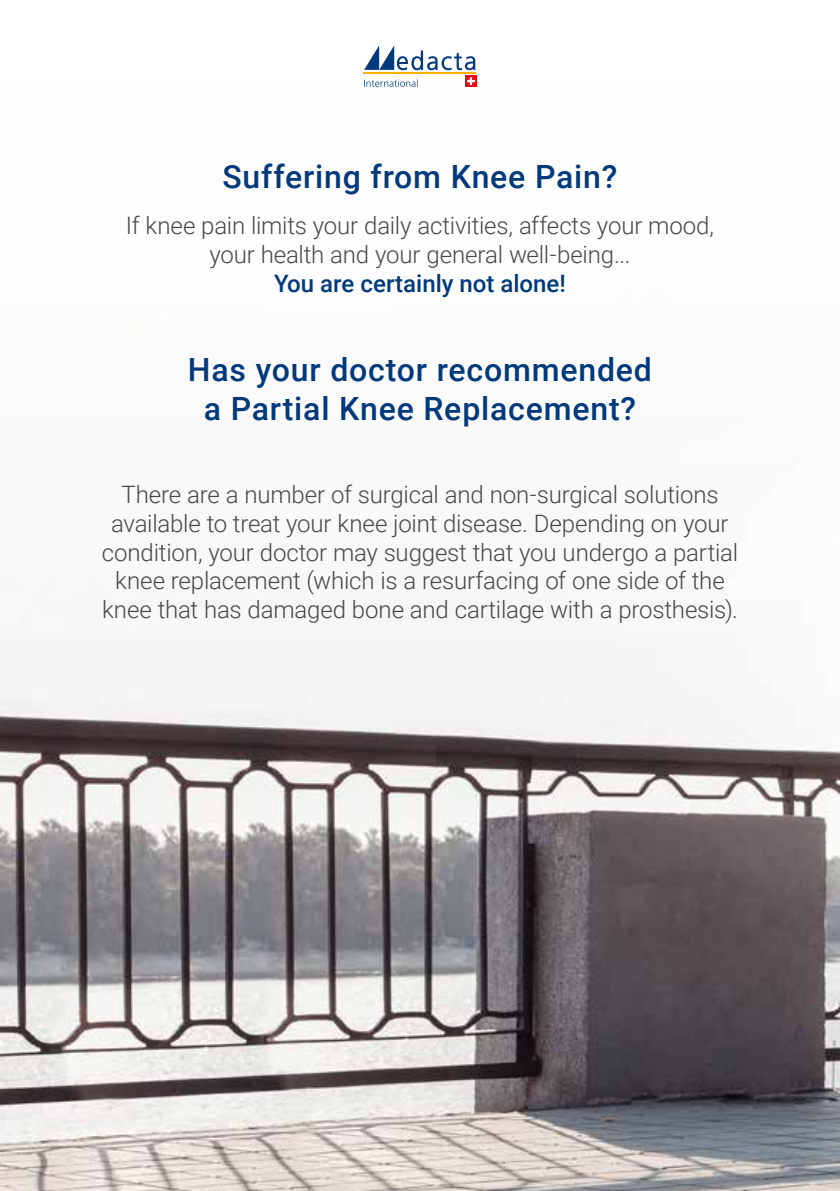
<style>
.page{position:relative;width:840px;height:1191px;background:#fff}
.page>*{position:absolute;margin:0;border:0;box-sizing:border-box;transform-origin:0 0}
.t1{font:500 32px/38.4px "Roboto";letter-spacing:.025em;color:#01397d;text-align:center}
.t2{font:300 24px/28.8px "Roboto";letter-spacing:-.01em;color:#474747;text-align:center}
.t3{font:500 24px "Roboto";color:#01397d}
</style>
<div class="page">
<img style="left:0;top:83px;width:839px;height:1108px">
<hr style="left:363px;top:72px;width:113px;height:2px;background:#f9ae00">
<svg style="left:364px;top:45px;width:111px;height:25px"></svg>
<div style="left:465px;top:76px;width:11px;height:11px;background:#e50b14"></div>
<svg style="left:467px;top:77px;width:7px;height:8px"></svg>
<svg style="left:364px;top:79px;width:53px;height:8px"></svg>
<h1 class="t1" style="left:222px;top:156px;width:396px">Suffering from Knee Pain?</h1>
<p class="t2" style="left:126px;top:210px;width:589px">If knee pain limits your daily activities, affects your mood, your health and your general well-being...</p>
<p class="t3" style="left:274px;top:266px;width:293px">You are certainly not alone!</p>
<h1 class="t1" style="left:188px;top:349px;width:465px">Has your doctor recommended a Partial Knee Replacement?</h1>
<p class="t2" style="left:102px;top:479px;width:637px">There are a number of surgical and non-surgical solutions available to treat your knee joint disease. Depending on your condition, your doctor may suggest that you undergo a partial knee replacement (which is a resurfacing of one side of the knee that has damaged bone and cartilage with a prosthesis).</p>
</div>
